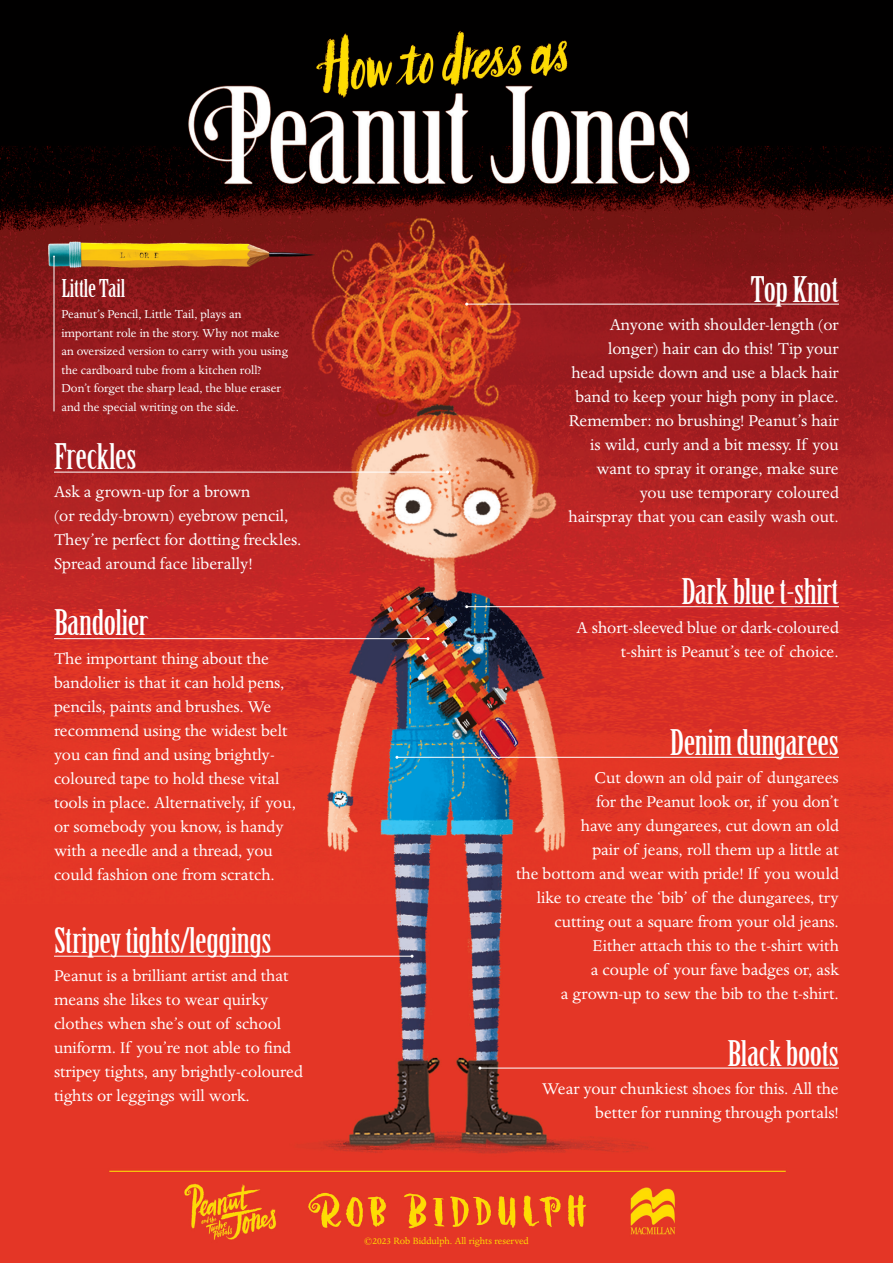
<style>
.page{position:relative;width:893px;height:1263px;background:#fff}
.page>*{position:absolute;margin:0;border:0;box-sizing:border-box;transform-origin:0 0}
.Glossary_Names{font:34.5px "Birch Std";letter-spacing:-.01em;color:#fff;scale:1.22 1}
.Glossary_Names-2{font:24px "Birch Std";letter-spacing:-.01em;color:#fff;scale:1.23 1}
.Body_Copy___Peanu{font:18px/24px "Dante MT Std";color:#fff;text-align:right}
.Body_Copy___Peanu-2{font:13.2px/18.5px "Dante MT Std";color:#fff}
.Body_Copy___Peanu-3{font:10.5px "Dante MT Std";color:#ffdc01}
</style>
<div class="page">
<img style="left:0;top:0;width:893px;height:1263px">
<hr style="left:467px;top:304px;width:372px;height:1px;background:#fff">
<hr style="left:467px;top:606px;width:372px;height:1px;background:#fff">
<hr style="left:397px;top:757px;width:442px;height:1px;background:#fff">
<hr style="left:480px;top:1068px;width:359px;height:1px;background:#fff">
<hr style="left:54px;top:472px;width:394px;height:1px;background:#fff">
<hr style="left:54px;top:638px;width:374px;height:1px;background:#fff">
<hr style="left:54px;top:956px;width:358px;height:1px;background:#fff">
<hr style="left:54px;top:256px;width:1px;height:155px;background:#fff">
<p class="Glossary_Names-2" style="left:61px;top:274px;width:53px">Little Tail</p>
<p class="Body_Copy___Peanu-2" style="left:61px;top:305px;width:228px">Peanut’s Pencil, Little Tail, plays an important role in the story. Why not make an oversized version to carry with you using the cardboard tube from a kitchen roll?<br>Don’t forget the sharp lead, the blue eraser and the special writing on the side.</p>
<p class="Glossary_Names" style="left:54px;top:437px;width:69px">Freckles</p>
<p class="Body_Copy___Peanu" style="left:54px;top:480px;width:249px;text-align:left">Ask a grown-up for a brown<br>(or reddy-brown) eyebrow pencil,<br>They’re perfect for dotting freckles.<br>Spread around face liberally!</p>
<p class="Glossary_Names" style="left:54px;top:603px;width:79px">Bandolier</p>
<p class="Body_Copy___Peanu" style="left:54px;top:647px;width:244px;text-align:left">The important thing about the bandolier is that it can hold pens, pencils, paints and brushes. We recommend using the widest belt you can find and using brightly&shy;coloured tape to hold these vital tools in place. Alternatively, if you, or somebody you know, is handy with a needle and a thread, you could fashion one from scratch.</p>
<p class="Glossary_Names" style="left:54px;top:921px;width:180px">Stripey tights/leggings</p>
<p class="Body_Copy___Peanu" style="left:54px;top:964px;width:250px;text-align:left">Peanut is a brilliant artist and that means she likes to wear quirky clothes when she’s out of school uniform. If you’re not able to find stripey tights, any brightly-coloured tights or leggings will work.</p>
<p class="Glossary_Names" style="left:751px;top:270px;width:74px">Top Knot</p>
<p class="Body_Copy___Peanu" style="left:569px;top:313px;width:272px">Anyone with shoulder-length (or longer) hair can do this! Tip your<br>head upside down and use a black hair band to keep your high pony in place.<br>Remember: no brushing! Peanut’s hair is wild, curly and a bit messy. If you want to spray it orange, make sure</p>
<p class="Body_Copy___Peanu" style="left:640px;top:481px;width:201px">you use temporary coloured</p>
<p class="Body_Copy___Peanu" style="left:568px;top:505px;width:272px">hairspray that you can easily wash out.</p>
<p class="Glossary_Names" style="left:681px;top:572px;width:131px">Dark blue t-shirt</p>
<p class="Body_Copy___Peanu" style="left:576px;top:615px;width:264px">A short-sleeved blue or dark-coloured t-shirt is Peanut’s tee of choice.</p>
<p class="Glossary_Names" style="left:670px;top:723px;width:140px">Denim dungarees</p>
<p class="Body_Copy___Peanu" style="left:516px;top:766px;width:324px">Cut down an old pair of dungarees<br>for the Peanut look or, if you don’t<br>have any dungarees, cut down an old<br>pair of jeans, roll them up a little at<br>the bottom and wear with pride! If you would like to create the ‘bib’ of the dungarees, try cutting out a square from your old jeans.<br>Either attach this to the t-shirt with<br>a couple of your fave badges or, ask<br>a grown-up to sew the bib to the t-shirt.</p>
<p class="Glossary_Names" style="left:728px;top:1034px;width:93px">Black boots</p>
<p class="Body_Copy___Peanu" style="left:542px;top:1077px;width:298px">Wear your chunkiest shoes for this. All the better for running through portals!</p>
<p class="Body_Copy___Peanu-3" style="left:364px;top:1235px;width:166px">©2023 Rob Biddulph. All rights reserved</p>
</div>
